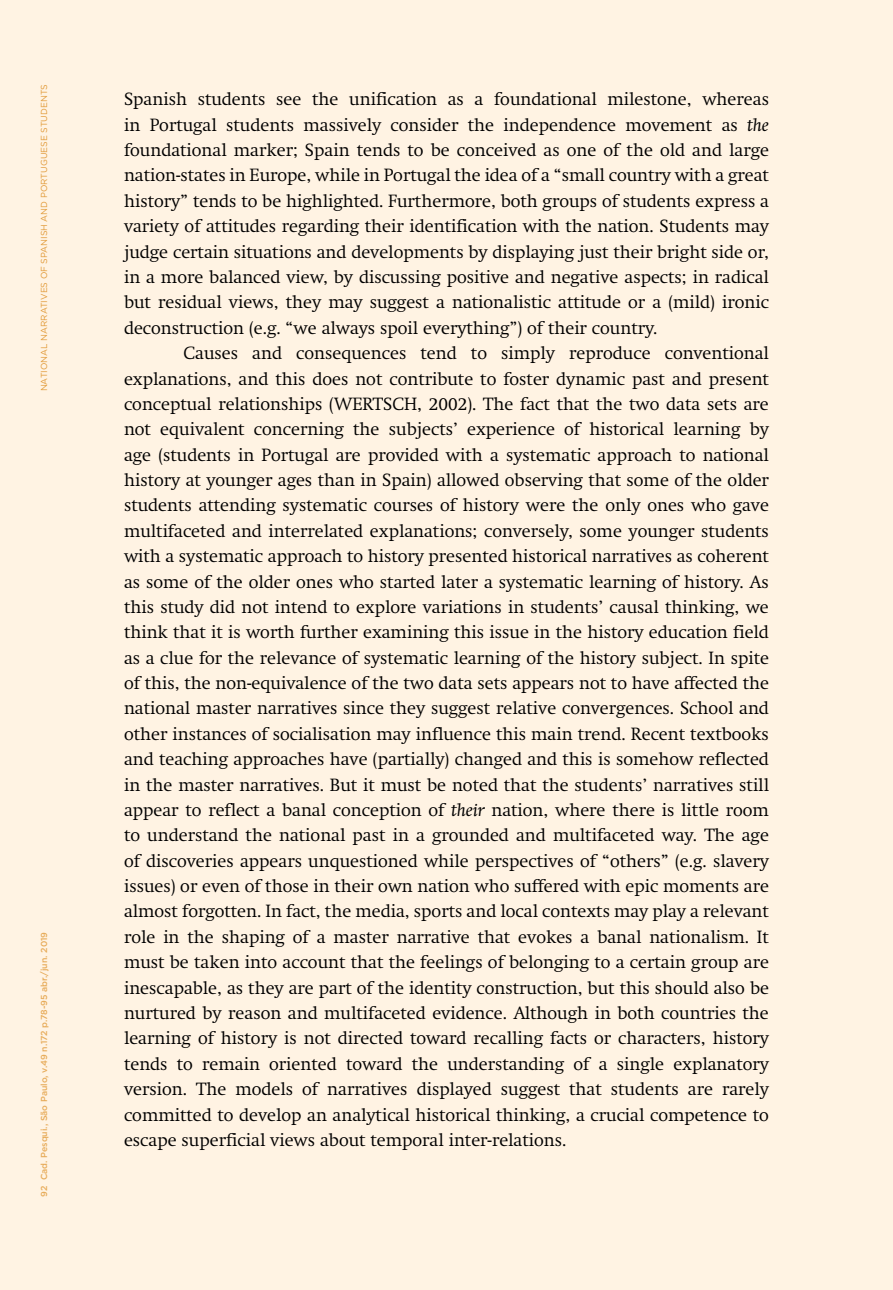
<style>
.page{position:relative;width:893px;height:1290px;background:#fff3e3}
.page>*{position:absolute;margin:0;border:0;box-sizing:border-box;transform-origin:0 0}
.t1{font:300 17.5px/25.4px "Swift";color:#000;text-align:justify}
.t2{font:500 8.75px "Gotham HTF";color:#e7b465}
.t3{font:8.75px "Gotham HTF";color:#e1a13e}
.s1{font-weight:400;font-style:italic}
</style>
<div class="page">
<p class="t3" style="left:39px;top:391px;width:309px;rotate:-90deg">NATIONAL NARRATIVES OF SPANISH AND PORTUGUESE STUDENTS</p>
<p class="t2" style="left:39px;top:1196px;width:266px;rotate:-90deg">92 Cad. Pesqui., São Paulo, v.49 n.172 p.78-95 abr./jun. 2019</p>
<p class="t1" style="left:124px;top:87px;width:646px">Spanish students see the unification as a foundational milestone, whereas in Portugal students massively consider the independence movement as <span class="s1">the </span>foundational marker; Spain tends to be conceived as one of the old and large nation-states in Europe, while in Portugal the idea of a “small country with a great history” tends to be highlighted. Furthermore, both groups of students express a variety of attitudes regarding their identification with the nation. Students may judge certain situations and developments by displaying just their bright side or, in a more balanced view, by discussing positive and negative aspects; in radical but residual views, they may suggest a nationalistic attitude or a (mild) ironic deconstruction (e.g. “we always spoil everything”) of their country.</p>
<p class="t1" style="left:124px;top:340px;width:646px;text-indent:60px">Causes and consequences tend to simply reproduce conventional explanations, and this does not contribute to foster dynamic past and present conceptual relationships (WERTSCH, 2002). The fact that the two data sets are not equivalent concerning the subjects’ experience of historical learning by age (students in Portugal are provided with a systematic approach to national history at younger ages than in Spain) allowed observing that some of the older students attending systematic courses of history were the only ones who gave multifaceted and interrelated explanations; conversely, some younger students with a systematic approach to history presented historical narratives as coherent as some of the older ones who started later a systematic learning of history. As this study did not intend to explore variations in students’ causal thinking, we think that it is worth further examining this issue in the history education field as a clue for the relevance of systematic learning of the history subject. In spite of this, the non-equivalence of the two data sets appears not to have affected the national master narratives since they suggest relative convergences. School and other instances of socialisation may influence this main trend. Recent textbooks and teaching approaches have (partially) changed and this is somehow reflected in the master narratives. But it must be noted that the students’ narratives still appear to reflect a banal conception of <span class="s1">their</span> nation, where there is little room to understand the national past in a grounded and multifaceted way. The age of discoveries appears unquestioned while perspectives of “others” (e.g. slavery issues) or even of those in their own nation who suffered with epic moments are almost forgotten. In fact, the media, sports and local contexts may play a relevant role in the shaping of a master narrative that evokes a banal nationalism. It must be taken into account that the feelings of belonging to a certain group are inescapable, as they are part of the identity construction, but this should also be nurtured by reason and multifaceted evidence. Although in both countries the learning of history is not directed toward recalling facts or characters, history tends to remain oriented toward the understanding of a single explanatory version. The models of narratives displayed suggest that students are rarely committed to develop an analytical historical thinking, a crucial competence to escape superficial views about temporal inter-relations.</p>
</div>
